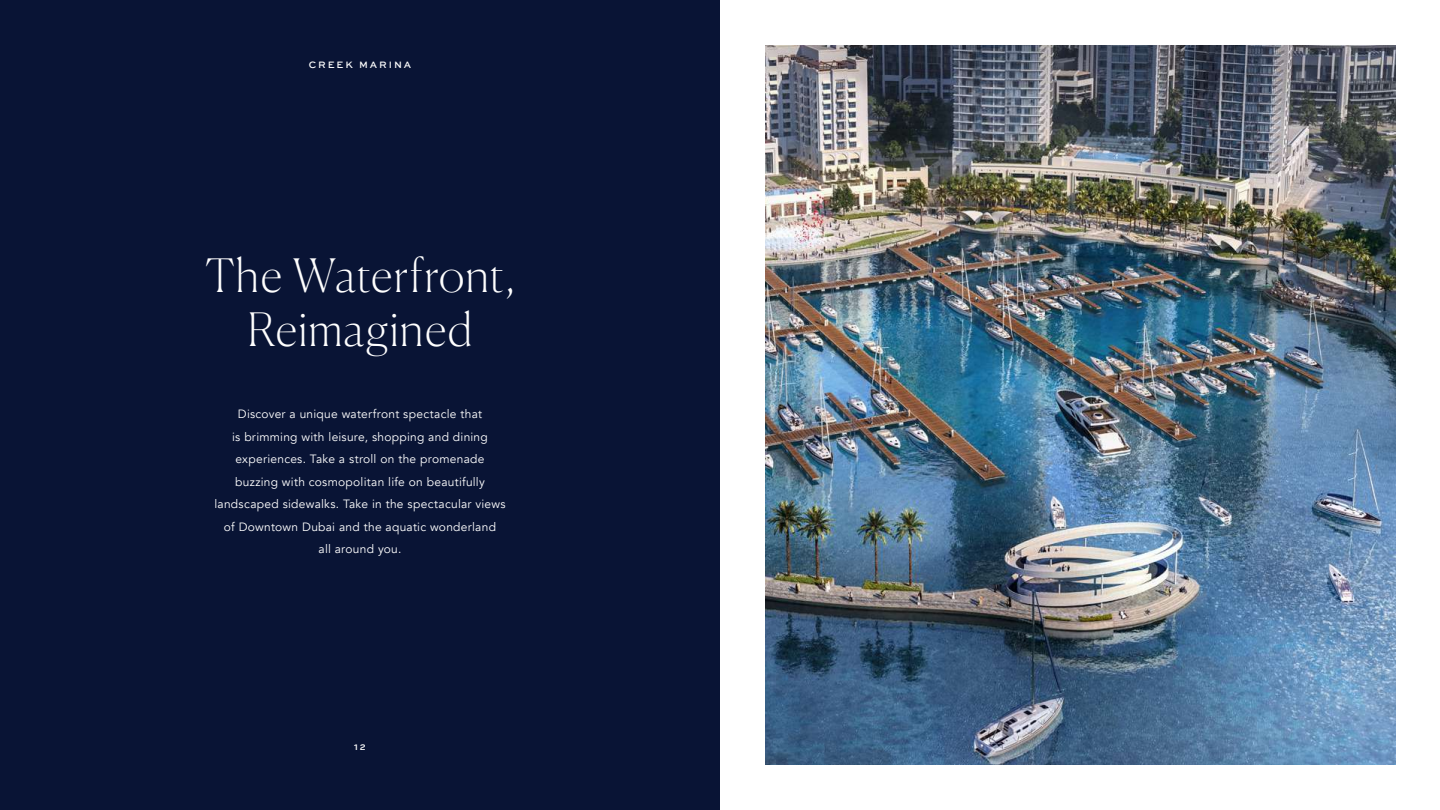
<style>
.page{position:relative;width:1440px;height:810px;background:#fff}
.page>*{position:absolute;margin:0;border:0;box-sizing:border-box;transform-origin:0 0}
.t1{font:100 45.97px/53.6px "Canela";letter-spacing:.02em;color:#fff;text-align:center}
.t2{font:12px/22.5px "Avenir";letter-spacing:.02em;color:#fff;text-align:center}
.t3{font:500 9.75px "Sweet Sans Pro";letter-spacing:.2em;color:#fff}
</style>
<div class="page">
<img style="left:765px;top:45px;width:630px;height:720px">
<div style="left:0;top:0;width:720px;height:810px;background:#091435"></div>
<p class="t3" style="left:309px;top:57px;width:104px">CREEK MARINA</p>
<h1 class="t1" style="left:206px;top:245px;width:310px">The Waterfront,<br>Reimagined</h1>
<p class="t2" style="left:215px;top:403px;width:292px">Discover a unique waterfront spectacle that<br>is brimming with leisure, shopping and dining experiences. Take a stroll on the promenade buzzing with cosmopolitan life on beautifully landscaped sidewalks. Take in the spectacular views of Downtown Dubai and the aquatic wonderland<br>all around you.</p>
<p class="t3" style="left:354px;top:740px;width:13px">12</p>
</div>
